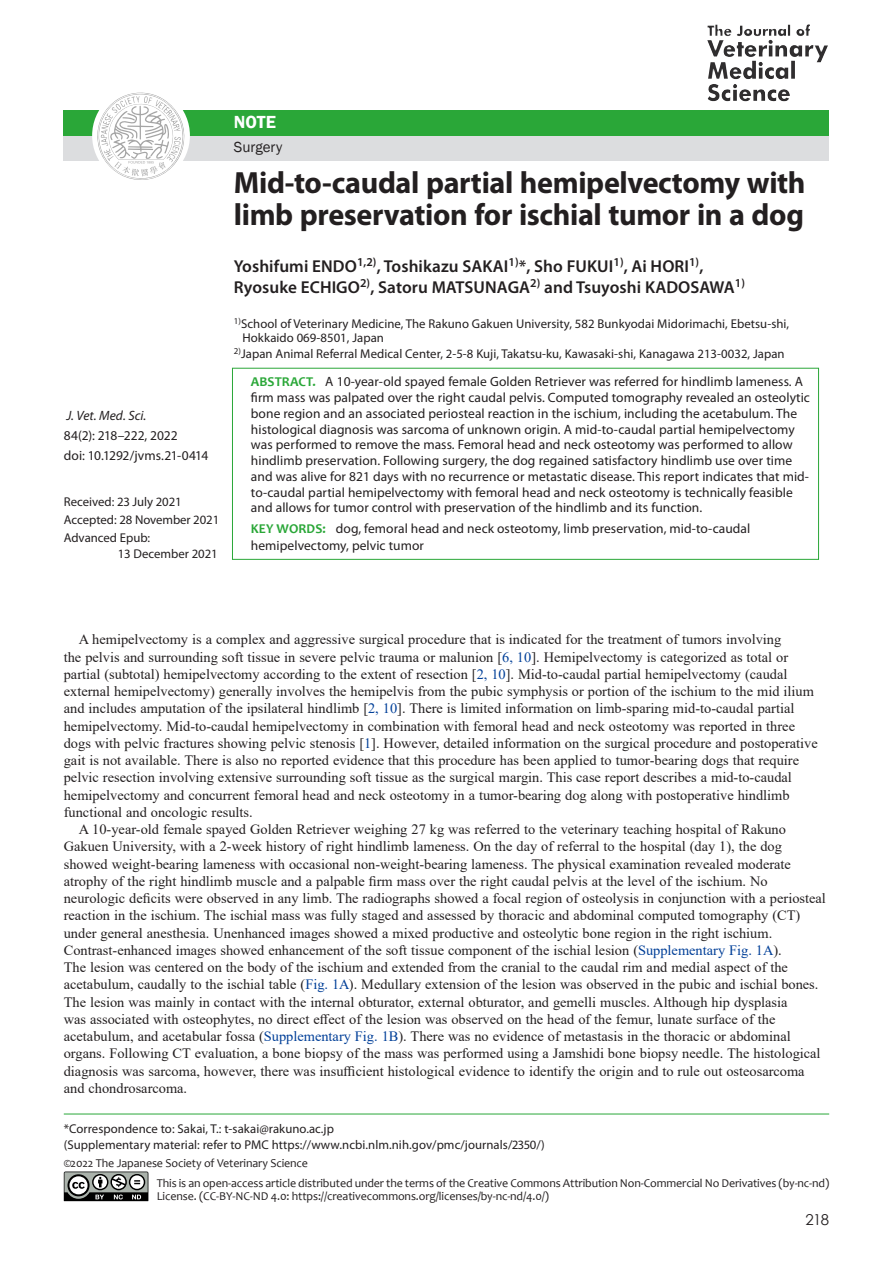
<style>
.page{position:relative;width:893px;height:1263px;background:#fff}
.page>*{position:absolute;margin:0;border:0;box-sizing:border-box;transform-origin:0 0}
.Article_Title{font:700 30.75px/32.2px "Myriad Pro";letter-spacing:-.01em;color:#231f20}
.Article_Type{font:600 18px "Franklin Gothic";color:#fff}
.Authors{font:600 17.25px/21px "Myriad Pro";letter-spacing:.005em;color:#231f20}
.Article_SubType{font:15px "Franklin Gothic";color:#231f20}
.t1{font:15px "Century Gothic";color:#231f20}
.Paragraph{font:14.25px/17.2px "Times New Roman";color:#231f20}
.Abstract{font:13.5px/15.8px "Myriad Pro";letter-spacing:.005em;color:#231f20}
.Keywords{font:13.5px/16.5px "Myriad Pro";letter-spacing:.005em;color:#231f20}
.Del_Front_Meta{font:13.5px "Myriad Pro";letter-spacing:-.015em;color:#231f20}
.Del_Front_Meta-2{font:italic 13.5px "Myriad Pro";color:#231f20}
.Affiliations{font:12.75px/14.2px "Myriad Pro";letter-spacing:.005em;color:#231f20}
.Correspondence{font:12.75px "Myriad Pro";letter-spacing:.005em;color:#231f20}
.History{font:12.75px/15.8px "Myriad Pro";color:#231f20}
.Footnote{font:12px/13.5px "Candara";letter-spacing:-.01em;color:#231f20}
.Copyright{font:12px "Candara";letter-spacing:-.01em;color:#231f20}
.s1{font-family:"Candara";font-weight:700;color:#2aa738}
.s2{color:#003f98}
</style>
<div class="page">
<hr style="left:64px;top:1113px;width:765px;height:1px;background:#2aa738">
<div style="left:64px;top:136px;width:765px;height:25px;background:#dcdddf"></div>
<div style="left:64px;top:111px;width:765px;height:25px;background:#2aa738"></div>
<div style="left:92px;top:87px;width:98px;height:97px;background:#fff;border-radius:50%"></div>
<svg style="left:94px;top:92px;width:93px;height:88px"></svg>
<img style="left:707px;top:24px;width:106px;height:33px">
<div style="left:232px;top:368px;width:587px;height:192px;border:1px solid #2aa738"></div>
<svg style="left:64px;top:1171px;width:84px;height:30px"></svg>
<p class="Del_Front_Meta-2" style="left:66px;top:407px;width:81px">J. Vet. Med. Sci.</p>
<p class="Del_Front_Meta" style="left:64px;top:427px;width:115px">84(2): 218–222, 2022</p>
<p class="Del_Front_Meta" style="left:64px;top:447px;width:146px">doi: 10.1292/jvms.21-0414</p>
<p class="History" style="left:64px;top:494px;width:119px">Received: 23 July 2021</p>
<p class="History" style="left:64px;top:512px;width:157px">Accepted: 28 November 2021</p>
<p class="History" style="left:118px;top:529px;width:102px;text-indent:-54px">Advanced Epub:<br>13 December 2021</p>
<p class="Article_Type" style="left:234px;top:111px;width:44px">NOTE</p>
<p class="Article_SubType" style="left:234px;top:138px;width:50px">Surgery</p>
<p class="Article_Title" style="left:234px;top:165px;width:573px">Mid-to-caudal partial hemipelvectomy with limb preservation for ischial tumor in a dog</p>
<p class="Authors" style="left:234px;top:255px;width:513px">Yoshifumi ENDO<sup>1,2)</sup>, Toshikazu SAKAI<sup>1)</sup>*, Sho FUKUI<sup>1)</sup>, Ai HORI<sup>1)</sup>,<br>Ryosuke ECHIGO<sup>2)</sup>, Satoru MATSUNAGA<sup>2)</sup> and Tsuyoshi KADOSAWA<sup>1)</sup></p>
<p class="Affiliations" style="left:242px;top:316px;width:548px;text-indent:-9px"><sup>1)</sup>School of Veterinary Medicine, The Rakuno Gakuen University, 582 Bunkyodai Midorimachi, Ebetsu-shi,<br>Hokkaido 069-8501, Japan</p>
<p class="Affiliations" style="left:234px;top:346px;width:552px"><sup>2)</sup>Japan Animal Referral Medical Center, 2-5-8 Kuji, Takatsu-ku, Kawasaki-shi, Kanagawa 213-0032, Japan</p>
<p class="Abstract" style="left:251px;top:374px;width:561px"><span class="s1">ABSTRACT.</span> A 10-year-old spayed female Golden Retriever was referred for hindlimb lameness. A firm mass was palpated over the right caudal pelvis. Computed tomography revealed an osteolytic bone region and an associated periosteal reaction in the ischium, including the acetabulum. The histological diagnosis was sarcoma of unknown origin. A mid-to-caudal partial hemipelvectomy was performed to remove the mass. Femoral head and neck osteotomy was performed to allow hindlimb preservation. Following surgery, the dog regained satisfactory hindlimb use over time and was alive for 821 days with no recurrence or metastatic disease. This report indicates that mid&shy;to-caudal partial hemipelvectomy with femoral head and neck osteotomy is technically feasible and allows for tumor control with preservation of the hindlimb and its function.</p>
<p class="Keywords" style="left:251px;top:520px;width:501px"><span class="s1">KEY WORDS:</span> dog, femoral head and neck osteotomy, limb preservation, mid-to-caudal hemipelvectomy, pelvic tumor</p>
<p class="Paragraph" style="left:64px;top:630px;width:755px;text-indent:15px">A hemipelvectomy is a complex and aggressive surgical procedure that is indicated for the treatment of tumors involving<br>the pelvis and surrounding soft tissue in severe pelvic trauma or malunion [<span class="s2">6, 10</span>]. Hemipelvectomy is categorized as total or partial (subtotal) hemipelvectomy according to the extent of resection [<span class="s2">2, 10</span>]. Mid-to-caudal partial hemipelvectomy (caudal external hemipelvectomy) generally involves the hemipelvis from the pubic symphysis or portion of the ischium to the mid ilium and includes amputation of the ipsilateral hindlimb [<span class="s2">2, 10</span>]. There is limited information on limb-sparing mid-to-caudal partial hemipelvectomy. Mid-to-caudal hemipelvectomy in combination with femoral head and neck osteotomy was reported in three dogs with pelvic fractures showing pelvic stenosis [<span class="s2">1</span>]. However, detailed information on the surgical procedure and postoperative gait is not available. There is also no reported evidence that this procedure has been applied to tumor-bearing dogs that require pelvic resection involving extensive surrounding soft tissue as the surgical margin. This case report describes a mid-to-caudal hemipelvectomy and concurrent femoral head and neck osteotomy in a tumor-bearing dog along with postoperative hindlimb functional and oncologic results.</p>
<p class="Paragraph" style="left:64px;top:820px;width:764px;text-indent:15px">A 10-year-old female spayed Golden Retriever weighing 27 kg was referred to the veterinary teaching hospital of Rakuno Gakuen University, with a 2-week history of right hindlimb lameness. On the day of referral to the hospital (day 1), the dog showed weight-bearing lameness with occasional non-weight-bearing lameness. The physical examination revealed moderate atrophy of the right hindlimb muscle and a palpable firm mass over the right caudal pelvis at the level of the ischium. No neurologic deficits were observed in any limb. The radiographs showed a focal region of osteolysis in conjunction with a periosteal reaction in the ischium. The ischial mass was fully staged and assessed by thoracic and abdominal computed tomography (CT) under general anesthesia. Unenhanced images showed a mixed productive and osteolytic bone region in the right ischium.<br>Contrast-enhanced images showed enhancement of the soft tissue component of the ischial lesion (<span class="s2">Supplementary Fig. 1A</span>).<br>The lesion was centered on the body of the ischium and extended from the cranial to the caudal rim and medial aspect of the acetabulum, caudally to the ischial table (<span class="s2">Fig. 1A</span>). Medullary extension of the lesion was observed in the pubic and ischial bones.<br>The lesion was mainly in contact with the internal obturator, external obturator, and gemelli muscles. Although hip dysplasia<br>was associated with osteophytes, no direct effect of the lesion was observed on the head of the femur, lunate surface of the acetabulum, and acetabular fossa (<span class="s2">Supplementary Fig. 1B</span>). There was no evidence of metastasis in the thoracic or abdominal organs. Following CT evaluation, a bone biopsy of the mass was performed using a Jamshidi bone biopsy needle. The histological diagnosis was sarcoma, however, there was insufficient histological evidence to identify the origin and to rule out osteosarcoma and chondrosarcoma.</p>
<p class="Correspondence" style="left:64px;top:1121px;width:272px">*Correspondence to: Sakai, T.: t-sakai@rakuno.ac.jp</p>
<p class="Correspondence" style="left:64px;top:1137px;width:482px">(Supplementary material: refer to PMC https://www.ncbi.nlm.nih.gov/pmc/journals/2350/)</p>
<p class="Copyright" style="left:64px;top:1155px;width:246px">©2022 The Japanese Society of Veterinary Science</p>
<p class="Footnote" style="left:157px;top:1176px;width:674px">This is an open-access article distributed under the terms of the Creative Commons Attribution Non-Commercial No Derivatives (by-nc-nd)<br>License. (CC-BY-NC-ND 4.0: https://creativecommons.org/licenses/by-nc-nd/4.0/)</p>
<p class="t1" style="left:805px;top:1209px;width:25px">218</p>
</div>
